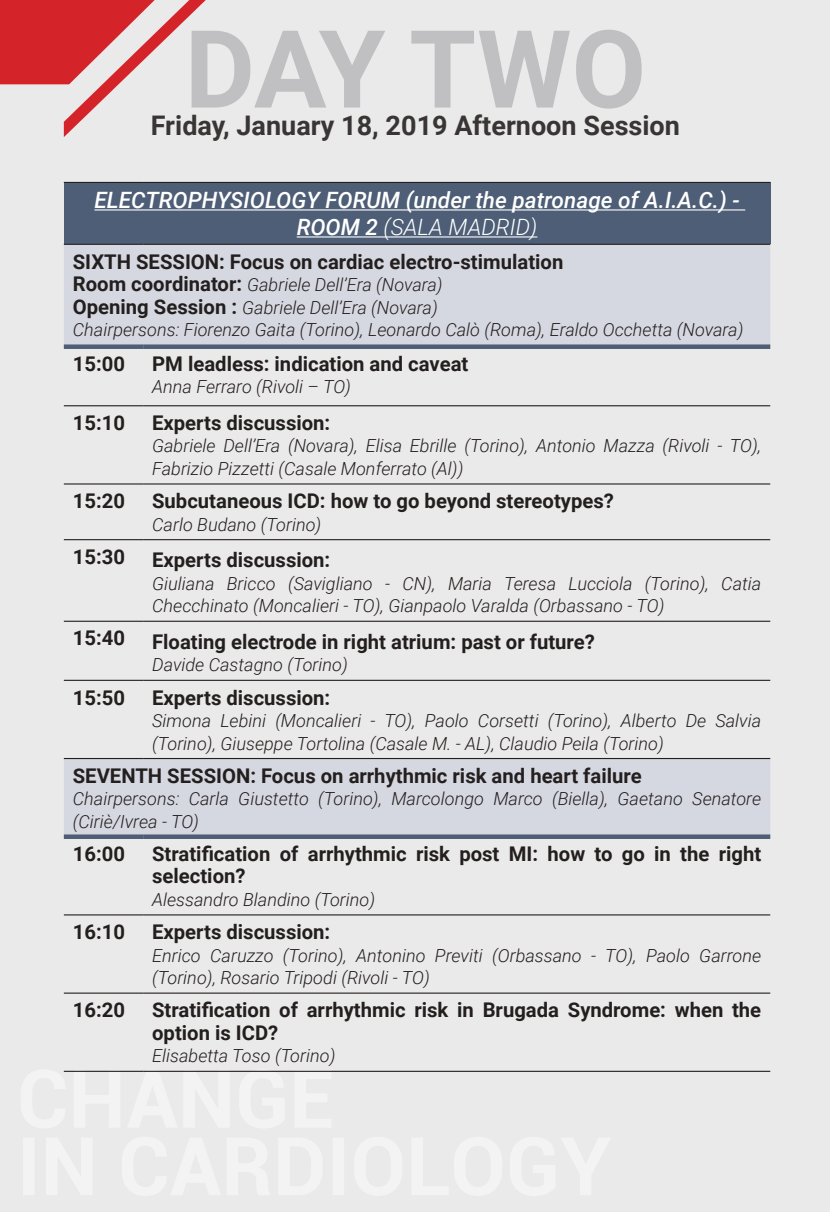
<style>
.page{position:relative;width:830px;height:1212px;background:#fff}
.page>*{position:absolute;margin:0;border:0;box-sizing:border-box;transform-origin:0 0}
.t1{font:700 108px "Roboto";letter-spacing:-.005em;color:#c0bfc1}
.t2{font:700 27px "Roboto";color:#393535}
.t3{font:italic 500 22.5px/27px "Roboto";color:#fff;text-align:center}
.t4{font:700 20.25px/22.5px "Roboto";color:#241f1f}
.t5{font:italic 300 18px/22.5px "Roboto";color:#241f1f}
.s1{font-weight:300}
.s2{font-weight:700;font-style:normal;font-size:20.25px}
</style>
<div class="page">
<div style="left:0;top:0;width:829px;height:1212px;background:#ebeaea"></div>
<svg style="left:0;top:0;width:206px;height:137px"></svg>
<svg style="left:63px;top:1070px;width:268px;height:2px"></svg>
<div style="left:64px;top:182px;width:705px;height:62px;background:#4d5e76"></div>
<svg style="left:64px;top:245px;width:705px;height:589px"></svg>
<hr style="left:64px;top:405px;width:79px;height:1px;background:#241f1f">
<hr style="left:143px;top:405px;width:626px;height:1px;background:#241f1f">
<hr style="left:64px;top:483px;width:79px;height:1px;background:#241f1f">
<hr style="left:143px;top:483px;width:626px;height:1px;background:#241f1f">
<hr style="left:64px;top:539px;width:79px;height:1px;background:#241f1f">
<hr style="left:143px;top:539px;width:626px;height:1px;background:#241f1f">
<hr style="left:64px;top:621px;width:79px;height:1px;background:#241f1f">
<hr style="left:143px;top:621px;width:626px;height:1px;background:#241f1f">
<hr style="left:64px;top:680px;width:79px;height:1px;background:#241f1f">
<hr style="left:143px;top:680px;width:626px;height:1px;background:#241f1f">
<hr style="left:64px;top:914px;width:79px;height:1px;background:#241f1f">
<hr style="left:143px;top:914px;width:626px;height:1px;background:#241f1f">
<hr style="left:64px;top:992px;width:79px;height:2px;background:#241f1f">
<hr style="left:143px;top:992px;width:626px;height:2px;background:#241f1f">
<hr style="left:64px;top:1071px;width:79px;height:1px;background:#241f1f">
<hr style="left:143px;top:1071px;width:626px;height:1px;background:#241f1f">
<hr style="left:64px;top:182px;width:79px;height:1px;background:#241f1f">
<hr style="left:143px;top:182px;width:626px;height:1px;background:#241f1f">
<hr style="left:64px;top:244px;width:79px;height:1px;background:#241f1f">
<hr style="left:143px;top:244px;width:626px;height:1px;background:#241f1f">
<div style="left:64px;top:344px;width:79px;height:5px;background:#4d5e76"></div>
<div style="left:143px;top:344px;width:626px;height:5px;background:#4d5e76"></div>
<hr style="left:64px;top:758px;width:79px;height:1px;background:#241f1f">
<hr style="left:143px;top:758px;width:626px;height:1px;background:#241f1f">
<div style="left:64px;top:834px;width:79px;height:5px;background:#4d5e76"></div>
<div style="left:143px;top:834px;width:626px;height:5px;background:#4d5e76"></div>
<hr style="left:94px;top:209px;width:650px;height:1px;background:#fff">
<hr style="left:296px;top:236px;width:241px;height:1px;background:#fff">
<h1 class="t1" style="left:185px;top:-7px;width:462px">DAY TWO</h1>
<h2 class="t2" style="left:151px;top:107px;width:530px">Friday, January 18, 2019 Afternoon Session</h2>
<p class="t3" style="left:94px;top:186px;width:646px">ELECTROPHYSIOLOGY FORUM (under the patronage of A.I.A.C.) -<br>ROOM 2 <span class="s1">(SALA MADRID)</span></p>
<p class="t4" style="left:73px;top:249px;width:492px">SIXTH SESSION: Focus on cardiac electro-stimulation</p>
<p class="t5" style="left:73px;top:273px;width:671px"><span class="s2">Room coordinator:</span> Gabriele Dell’Era (Novara)<br><span class="s2">Opening Session :</span> Gabriele Dell’Era (Novara)<br>Chairpersons: Fiorenzo Gaita (Torino), Leonardo Calò (Roma), Eraldo Occhetta (Novara)</p>
<p class="t4" style="left:73px;top:352px;width:54px">15:00</p>
<p class="t4" style="left:152px;top:352px;width:317px">PM leadless: indication and caveat</p>
<p class="t5" style="left:152px;top:375px;width:200px">Anna Ferraro (Rivoli – TO)</p>
<p class="t4" style="left:73px;top:411px;width:54px">15:10</p>
<p class="t4" style="left:152px;top:411px;width:179px">Experts discussion:</p>
<p class="t5" style="left:152px;top:434px;width:610px">Gabriele Dell’Era (Novara), Elisa Ebrille (Torino), Antonio Mazza (Rivoli - TO),<br>Fabrizio Pizzetti (Casale Monferrato (Al))</p>
<p class="t4" style="left:73px;top:489px;width:54px">15:20</p>
<p class="t4" style="left:152px;top:489px;width:463px">Subcutaneous ICD: how to go beyond stereotypes?</p>
<p class="t5" style="left:152px;top:512px;width:171px">Carlo Budano (Torino)</p>
<p class="t4" style="left:73px;top:545px;width:54px">15:30</p>
<p class="t4" style="left:152px;top:548px;width:179px">Experts discussion:</p>
<p class="t5" style="left:152px;top:571px;width:610px">Giuliana Bricco (Savigliano - CN), Maria Teresa Lucciola (Torino), Catia<br>Checchinato (Moncalieri - TO), Gianpaolo Varalda (Orbassano - TO)</p>
<p class="t4" style="left:73px;top:626px;width:54px">15:40</p>
<p class="t4" style="left:152px;top:630px;width:444px">Floating electrode in right atrium: past or future?</p>
<p class="t5" style="left:152px;top:653px;width:197px">Davide Castagno (Torino)</p>
<p class="t4" style="left:73px;top:685px;width:54px">15:50</p>
<p class="t4" style="left:152px;top:685px;width:179px">Experts discussion:</p>
<p class="t5" style="left:152px;top:709px;width:610px">Simona Lebini (Moncalieri - TO), Paolo Corsetti (Torino), Alberto De Salvia (Torino), Giuseppe Tortolina (Casale M. - AL), Claudio Peila (Torino)</p>
<p class="t4" style="left:73px;top:763px;width:570px">SEVENTH SESSION: Focus on arrhythmic risk and heart failure</p>
<p class="t5" style="left:73px;top:787px;width:689px">Chairpersons: Carla Giustetto (Torino), Marcolongo Marco (Biella), Gaetano Senatore (Ciriè/Ivrea - TO)</p>
<p class="t4" style="left:73px;top:842px;width:54px">16:00</p>
<p class="t4" style="left:152px;top:842px;width:610px">Stratification of arrhythmic risk post MI: how to go in the right selection?</p>
<p class="t5" style="left:152px;top:887px;width:224px">Alessandro Blandino (Torino)</p>
<p class="t4" style="left:73px;top:920px;width:54px">16:10</p>
<p class="t4" style="left:152px;top:920px;width:179px">Experts discussion:</p>
<p class="t5" style="left:152px;top:943px;width:610px">Enrico Caruzzo (Torino), Antonino Previti (Orbassano - TO), Paolo Garrone (Torino), Rosario Tripodi (Rivoli - TO)</p>
<p class="t4" style="left:73px;top:998px;width:54px">16:20</p>
<p class="t4" style="left:152px;top:998px;width:610px">Stratification of arrhythmic risk in Brugada Syndrome: when the option is ICD?</p>
<p class="t5" style="left:152px;top:1044px;width:185px">Elisabetta Toso (Torino)</p>
</div>
